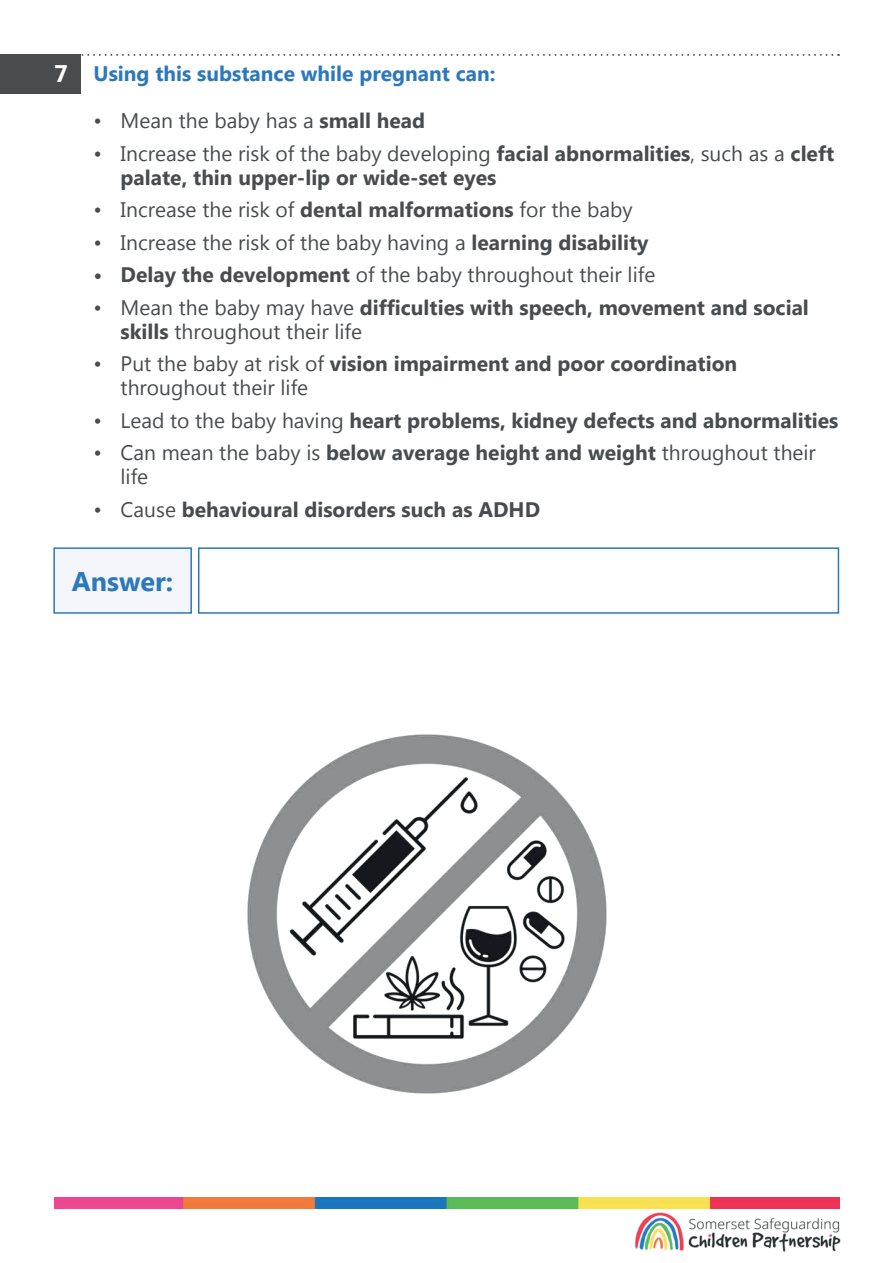
<style>
.page{position:relative;width:893px;height:1263px;background:#fff}
.page>*{position:absolute;margin:0;border:0;box-sizing:border-box;transform-origin:0 0}
.t1{font:700 27px "Microsoft Tai Le";color:#2c78bd}
.t2{font:21px/24px "Microsoft Tai Le";color:#494c4e}
.t3{font:700 21px/24px "Microsoft Tai Le";color:#494c4e}
.t4{font:700 21px "Microsoft Tai Le";color:#2c78bd}
.s1{font-size:24px;color:#fff}
.s2{font-weight:700}
.s3{font-weight:400}
</style>
<div class="page">
<svg style="left:81px;top:54px;width:751px;height:2px"></svg>
<div style="left:0;top:54px;width:81px;height:39px;background:#494c4e"></div>
<div style="left:54px;top:548px;width:137px;height:65px;background:#f3f5fa"></div>
<div style="left:53px;top:547px;width:139px;height:67px;border:2px solid #2c78bd"></div>
<div style="left:198px;top:547px;width:641px;height:67px;border:2px solid #2c78bd"></div>
<img style="left:54px;top:1197px;width:785px;height:12px">
<img style="left:247px;top:734px;width:360px;height:360px">
<img style="left:635px;top:1212px;width:206px;height:40px">
<p class="t4" style="left:54px;top:62px;width:443px"><span class="s1">7</span> Using this substance while pregnant can:</p>
<p class="t2" style="left:94px;top:110px;width:333px">• Mean the baby has a <span class="s2">small head</span></p>
<p class="t3" style="left:121px;top:142px;width:715px;text-indent:-27px"><span class="s3">• Increase the risk of the baby developing</span> facial abnormalities<span class="s3">, such as a</span> cleft palate, thin upper-lip or wide-set eyes</p>
<p class="t2" style="left:94px;top:199px;width:541px">• Increase the risk of <span class="s2">dental malformations</span> for the baby</p>
<p class="t2" style="left:94px;top:231px;width:556px">• Increase the risk of the baby having a <span class="s2">learning disability</span></p>
<p class="t2" style="left:94px;top:264px;width:563px"><span class="s2">• Delay the development</span> of the baby throughout their life</p>
<p class="t3" style="left:121px;top:296px;width:690px;text-indent:-27px"><span class="s3">• Mean the baby may have</span> difficulties with speech, movement and social skills <span class="s3">throughout their life</span></p>
<p class="t2" style="left:121px;top:353px;width:618px;text-indent:-27px">• Put the baby at risk of <span class="s2">vision impairment and poor coordination </span>throughout their life</p>
<p class="t3" style="left:94px;top:409px;width:746px"><span class="s3">• Lead to the baby having</span> heart problems, kidney defects and abnormalities</p>
<p class="t2" style="left:121px;top:442px;width:697px;text-indent:-27px">• Can mean the baby is <span class="s2">below average height and weight</span> throughout their life</p>
<p class="t3" style="left:94px;top:498px;width:448px"><span class="s3">• Cause</span> behavioural disorders such as ADHD</p>
<p class="t1" style="left:72px;top:566px;width:103px">Answer:</p>
</div>
